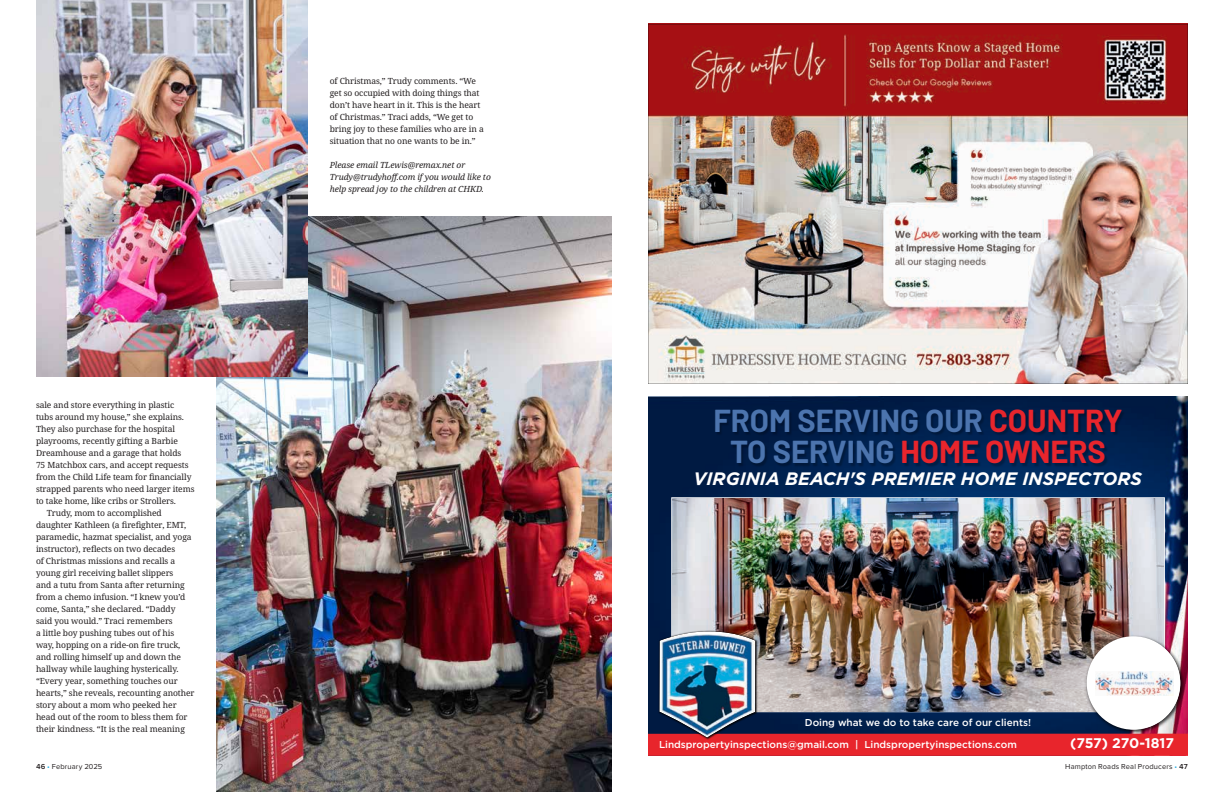
<style>
.page{position:relative;width:1224px;height:792px;background:#fff}
.page>*{position:absolute;margin:0;border:0;box-sizing:border-box;transform-origin:0 0}
.t1{font:700 31px/31px "Barlow";color:#4c74ae;text-align:center}
.t2{font:italic 700 18px "Gotham";color:#fff}
.t3{font:700 14px "Gotham";letter-spacing:-.005em;color:#fff}
.t4{font:500 10px "Gotham";color:#fff}
.t5{font:8.5px/12px "Avrile Serif";letter-spacing:-.01em;color:#231f20}
.t6{font:italic 8.5px/12px "Avrile Serif";letter-spacing:-.01em;color:#231f20}
.t7{font:7.5px "Proxima Nova";letter-spacing:.02em;color:#231f20}
.s1{color:#e8252c}
.s2{font-weight:600}
.s3{color:#19a8e0}
</style>
<div class="page">
<img style="left:648px;top:396px;width:540px;height:338px">
<div style="left:648px;top:734px;width:540px;height:22px;background:#e8252c"></div>
<img style="left:672px;top:498px;width:492px;height:214px">
<img style="left:1084px;top:633px;width:102px;height:101px">
<svg style="left:1087px;top:636px;width:93px;height:94px"></svg>
<img style="left:658px;top:630px;width:100px;height:110px">
<svg style="left:659px;top:631px;width:96px;height:107px"></svg>
<img style="left:659px;top:635px;width:96px;height:101px">
<div style="left:1088px;top:637px;width:92px;height:92px;background:#fff;border-radius:50%"></div>
<img style="left:1095px;top:671px;width:78px;height:24px">
<img style="left:714px;top:406px;width:413px;height:69px">
<img style="left:648px;top:24px;width:540px;height:360px">
<img style="left:216px;top:216px;width:396px;height:576px">
<img style="left:36px;top:0;width:271px;height:376px">
<p class="t5" style="left:36px;top:399px;width:140px">sale and store everything in plastic</p>
<p class="t5" style="left:36px;top:411px;width:150px">tubs around my house,” she explains.</p>
<p class="t5" style="left:36px;top:423px;width:141px">They also purchase for the hospital</p>
<p class="t5" style="left:36px;top:435px;width:143px">playrooms, recently gifting a Barbie</p>
<p class="t5" style="left:36px;top:447px;width:147px">Dreamhouse and a garage that holds</p>
<p class="t5" style="left:36px;top:459px;width:154px">75 Matchbox cars, and accept requests</p>
<p class="t5" style="left:36px;top:471px;width:157px">from the Child Life team for financially</p>
<p class="t5" style="left:36px;top:483px;width:160px">strapped parents who need larger items</p>
<p class="t5" style="left:36px;top:495px;width:142px">to take home, like cribs or Strollers.</p>
<p class="t5" style="left:47px;top:507px;width:117px">Trudy, mom to accomplished</p>
<p class="t5" style="left:36px;top:519px;width:152px">daughter Kathleen (a firefighter, EMT,</p>
<p class="t5" style="left:36px;top:531px;width:157px">paramedic, hazmat specialist, and yoga</p>
<p class="t5" style="left:36px;top:543px;width:141px">instructor), reflects on two decades</p>
<p class="t5" style="left:36px;top:555px;width:141px">of Christmas missions and recalls a</p>
<p class="t5" style="left:36px;top:567px;width:139px">young girl receiving ballet slippers</p>
<p class="t5" style="left:36px;top:579px;width:150px">and a tutu from Santa after returning</p>
<p class="t5" style="left:36px;top:591px;width:151px">from a chemo infusion. “I knew you’d</p>
<p class="t5" style="left:36px;top:603px;width:141px">come, Santa,” she declared. “Daddy</p>
<p class="t5" style="left:36px;top:615px;width:138px">said you would.” Traci remembers</p>
<p class="t5" style="left:36px;top:627px;width:140px">a little boy pushing tubes out of his</p>
<p class="t5" style="left:36px;top:639px;width:146px">way, hopping on a ride-on fire truck,</p>
<p class="t5" style="left:36px;top:651px;width:147px">and rolling himself up and down the</p>
<p class="t5" style="left:36px;top:663px;width:144px">hallway while laughing hysterically.</p>
<p class="t5" style="left:36px;top:675px;width:143px">“Every year, something touches our</p>
<p class="t5" style="left:36px;top:687px;width:160px">hearts,” she reveals, recounting another</p>
<p class="t5" style="left:36px;top:699px;width:142px">story about a mom who peeked her</p>
<p class="t5" style="left:36px;top:711px;width:153px">head out of the room to bless them for</p>
<p class="t5" style="left:36px;top:723px;width:150px">their kindness. “It is the real meaning</p>
<p class="t5" style="left:330px;top:75px;width:156px">of Christmas,” Trudy comments. “We get so occupied with doing things that don’t have heart in it. This is the heart of Christmas.” Traci adds, “We get to bring joy to these families who are in a situation that no one wants to be in.”</p>
<p class="t6" style="left:330px;top:159px;width:163px">Please email TLewis@remax.net or<br>Trudy@trudyhoff.com if you would like to help spread joy to the children at CHKD.</p>
<h1 class="t1" style="left:714px;top:406px;width:410px">FROM SERVING OUR <span class="s1">COUNTRY<br></span>TO SERVING <span class="s1">HOME OWNERS</span></h1>
<h2 class="t2" style="left:694px;top:467px;width:450px">VIRGINIA BEACH'S PREMIER HOME INSPECTORS</h2>
<p class="t4" style="left:805px;top:716px;width:228px">Doing what we do to take care of our clients!</p>
<p class="t4" style="left:659px;top:737px;width:359px">Lindspropertyinspections@gmail.com | Lindspropertyinspections.com</p>
<h3 class="t3" style="left:1070px;top:734px;width:105px">(757) 270-1817</h3>
<p class="t7" style="left:36px;top:762px;width:68px"><span class="s2">46</span> <span class="s3">•</span> February 2025</p>
<p class="t7" style="left:1065px;top:762px;width:124px">Hampton Roads Real Producers <span class="s3">•</span> <span class="s2">47</span></p>
</div>
